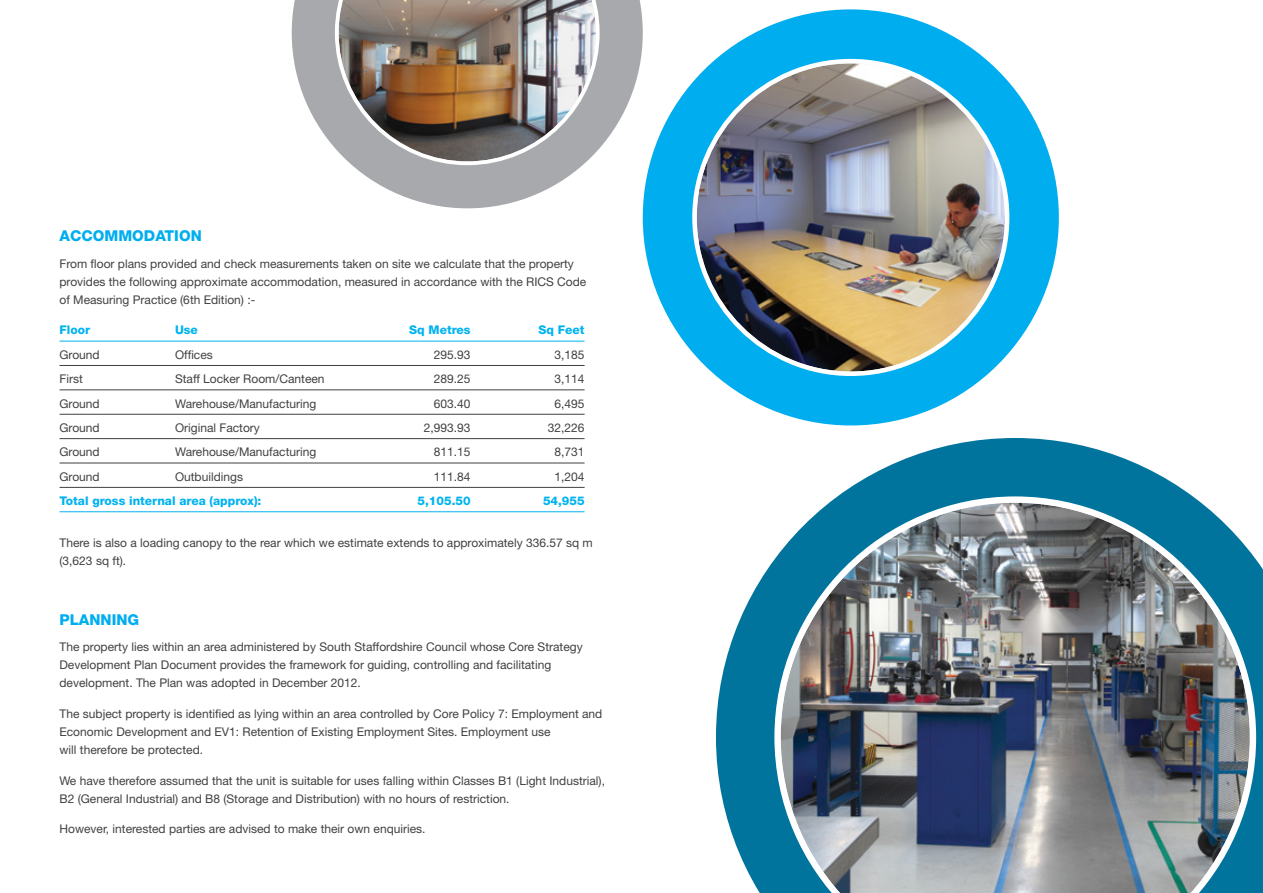
<style>
.page{position:relative;width:1263px;height:893px;background:#fff}
.page>*{position:absolute;margin:0;border:0;box-sizing:border-box;transform-origin:0 0}
.t1{font:800 15px "Helvetica Neue";color:#00aeef}
.t2{font:12px/18px "Helvetica Neue";color:#414042}
.t3{font:800 12px "Helvetica Neue";color:#00b3f0}
</style>
<div class="page">
<hr style="left:60px;top:341px;width:525px;height:1px;background:#00b3f0">
<hr style="left:60px;top:365px;width:525px;height:1px;background:#414042">
<hr style="left:60px;top:389px;width:525px;height:1px;background:#414042">
<hr style="left:60px;top:414px;width:525px;height:1px;background:#414042">
<hr style="left:60px;top:438px;width:525px;height:1px;background:#414042">
<hr style="left:60px;top:463px;width:525px;height:1px;background:#414042">
<hr style="left:60px;top:487px;width:525px;height:1px;background:#414042">
<hr style="left:60px;top:511px;width:525px;height:1px;background:#00b3f0">
<svg style="left:716px;top:438px;width:547px;height:455px;fill:#00749c"></svg>
<img style="left:774px;top:496px;width:482px;height:397px">
<div style="left:643px;top:9px;width:416px;height:417px;background:#00aeef;border-radius:50%"></div>
<img style="left:697px;top:63px;width:308px;height:309px">
<svg style="left:292px;top:0;width:351px;height:208px;fill:#a7a9ac"></svg>
<img style="left:335px;top:0;width:265px;height:165px">
<p class="t1" style="left:60px;top:227px;width:12px">Acc</p>
<p class="t1" style="left:93px;top:227px;width:110px">ommodation</p>
<p class="t2" style="left:60px;top:254px;width:528px">From floor plans provided and check measurements taken on site we calculate that the property provides the following approximate accommodation, measured in accordance with the RICS Code of Measuring Practice (6th Edition) :-</p>
<p class="t3" style="left:60px;top:323px;width:32px">Floor</p>
<p class="t3" style="left:175px;top:323px;width:24px">Use</p>
<p class="t3" style="left:409px;top:323px;width:63px">Sq Metres</p>
<p class="t3" style="left:539px;top:323px;width:48px">Sq Feet</p>
<p class="t2" style="left:60px;top:345px;width:42px">Ground</p>
<p class="t2" style="left:175px;top:345px;width:39px">Offices</p>
<p class="t2" style="left:434px;top:345px;width:38px">295.93</p>
<p class="t2" style="left:555px;top:345px;width:32px">3,185</p>
<p class="t2" style="left:60px;top:370px;width:25px">First</p>
<p class="t2" style="left:175px;top:370px;width:151px">Staff Locker Room/Canteen</p>
<p class="t2" style="left:434px;top:370px;width:38px">289.25</p>
<p class="t2" style="left:555px;top:370px;width:32px">3,114</p>
<p class="t2" style="left:60px;top:394px;width:42px">Ground</p>
<p class="t2" style="left:175px;top:394px;width:143px">Warehouse/Manufacturing</p>
<p class="t2" style="left:434px;top:394px;width:38px">603.40</p>
<p class="t2" style="left:555px;top:394px;width:32px">6,495</p>
<p class="t2" style="left:60px;top:418px;width:42px">Ground</p>
<p class="t2" style="left:175px;top:418px;width:86px">Original Factory</p>
<p class="t2" style="left:424px;top:418px;width:48px">2,993.93</p>
<p class="t2" style="left:548px;top:418px;width:38px">32,226</p>
<p class="t2" style="left:60px;top:443px;width:42px">Ground</p>
<p class="t2" style="left:175px;top:443px;width:143px">Warehouse/Manufacturing</p>
<p class="t2" style="left:434px;top:443px;width:38px">811.15</p>
<p class="t2" style="left:555px;top:443px;width:32px">8,731</p>
<p class="t2" style="left:60px;top:467px;width:42px">Ground</p>
<p class="t2" style="left:175px;top:467px;width:70px">Outbuildings</p>
<p class="t2" style="left:434px;top:467px;width:38px">111.84</p>
<p class="t2" style="left:555px;top:467px;width:32px">1,204</p>
<p class="t3" style="left:60px;top:494px;width:203px">Total gross internal area (approx):</p>
<p class="t3" style="left:418px;top:494px;width:54px">5,105.50</p>
<p class="t3" style="left:543px;top:494px;width:43px">54,955</p>
<p class="t2" style="left:60px;top:534px;width:535px">There is also a loading canopy to the rear which we estimate extends to approximately 336.57 sq m (3,623 sq ft).</p>
<p class="t1" style="left:60px;top:610px;width:81px">Planning</p>
<p class="t2" style="left:60px;top:638px;width:525px">The property lies within an area administered by South Staffordshire Council whose Core Strategy<br>Development Plan Document provides the framework for guiding, controlling and facilitating development. The Plan was adopted in December 2012.</p>
<p class="t2" style="left:60px;top:704px;width:544px">The subject property is identified as lying within an area controlled by Core Policy 7: Employment and<br>Economic Development and EV1: Retention of Existing Employment Sites. Employment use<br>will therefore be protected.</p>
<p class="t2" style="left:60px;top:771px;width:547px">We have therefore assumed that the unit is suitable for uses falling within Classes B1 (Light Industrial),<br>B2 (General Industrial) and B8 (Storage and Distribution) with no hours of restriction.</p>
<p class="t2" style="left:60px;top:820px;width:368px">However, interested parties are advised to make their own enquiries.</p>
</div>
